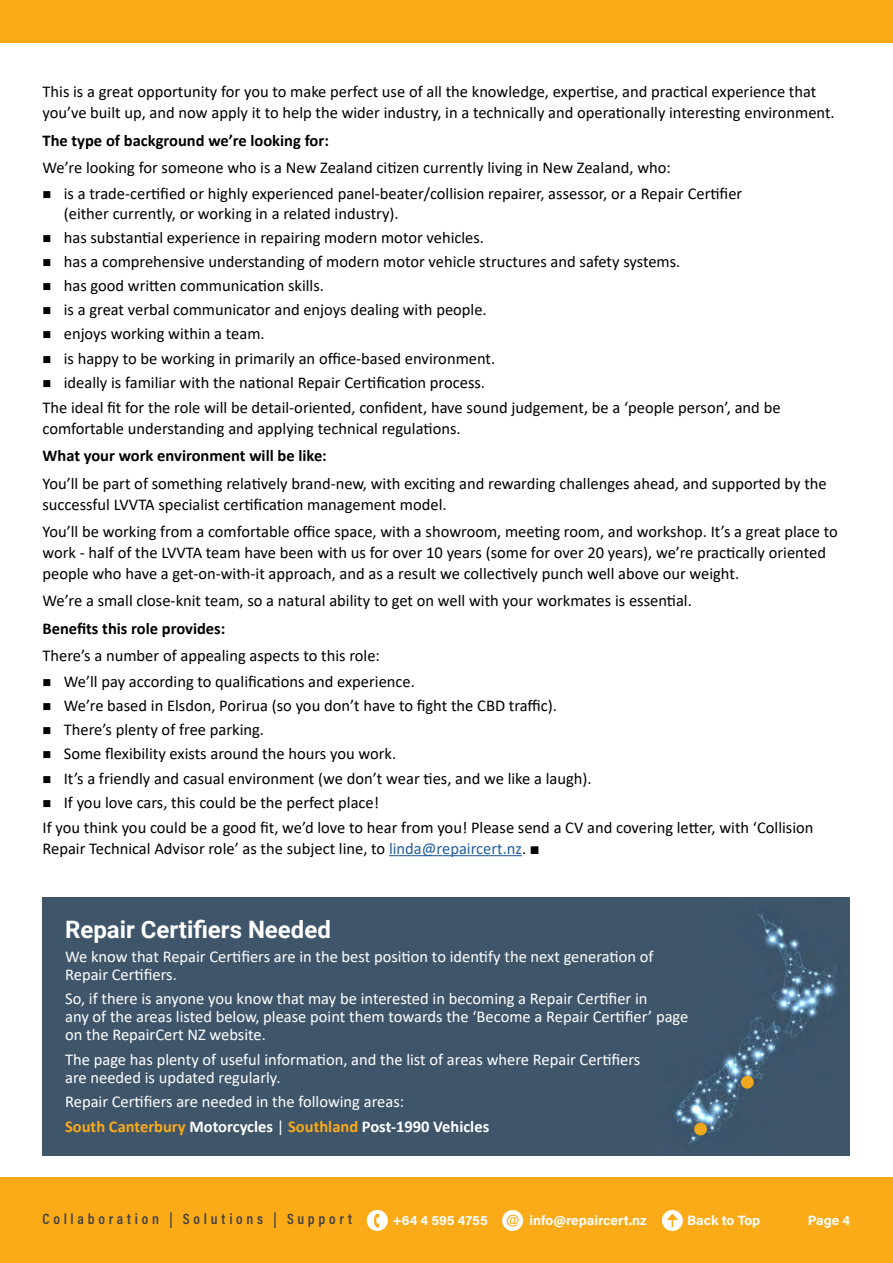
<style>
.page{position:relative;width:893px;height:1263px;background:#fff}
.page>*{position:absolute;margin:0;border:0;box-sizing:border-box;transform-origin:0 0}
.t1{font:700 24px "Roboto";color:#fff}
.t2{font:16.5px/21px "Calibri";color:#000}
.t3{font:16.5px/18px "Calibri";color:#fff}
.t4{font:700 16.5px "Calibri";color:#000}
.t5{font:600 15px "Acumin Pro Cond";letter-spacing:.25em;color:#414042}
.t6{font:700 13.5px "Acumin Pro";color:#fff}
.s1{color:#215e9e}
.s2{font-weight:700;color:#fbab18}
.s3{font-weight:700}
</style>
<div class="page">
<div style="left:0;top:0;width:893px;height:43px;background:#fbab18"></div>
<div style="left:0;top:1178px;width:893px;height:85px;background:#fbab18"></div>
<div style="left:367px;top:1210px;width:21px;height:21px;background:#fff;border-radius:50%"></div>
<svg style="left:374px;top:1214px;width:5px;height:13px"></svg>
<div style="left:502px;top:1210px;width:21px;height:21px;background:#fff;border-radius:50%"></div>
<svg style="left:507px;top:1215px;width:12px;height:11px"></svg>
<div style="left:662px;top:1210px;width:21px;height:21px;background:#fff;border-radius:50%"></div>
<svg style="left:666px;top:1214px;width:12px;height:13px"></svg>
<div style="left:43px;top:897px;width:807px;height:258px;background:#3f556a"></div>
<img style="left:673px;top:914px;width:164px;height:232px">
<div style="left:741px;top:1076px;width:13px;height:13px;background:#f0a91e;border-radius:50%"></div>
<div style="left:694px;top:1123px;width:13px;height:12px;background:#f0a91e;border-radius:50%"></div>
<hr style="left:389px;top:855px;width:133px;height:1px;background:#215e9e">
<p class="t2" style="left:43px;top:81px;width:794px">This is a great opportunity for you to make perfect use of all the knowledge, expertise, and practical experience that you’ve built up, and now apply it to help the wider industry, in a technically and operationally interesting environment.</p>
<p class="t4" style="left:43px;top:129px;width:288px">The type of background we’re looking for:</p>
<p class="t2" style="left:64px;top:154px;width:680px;line-height:26.2px;text-indent:-21px">We’re looking for someone who is a New Zealand citizen currently living in New Zealand, who:<br>is a trade-certified or highly experienced panel-beater/collision repairer, assessor, or a Repair Certifier</p>
<p class="t2" style="left:64px;top:203px;width:336px">(either currently, or working in a related industry).</p>
<p class="t2" style="left:64px;top:227px;width:422px">has substantial experience in repairing modern motor vehicles.</p>
<p class="t2" style="left:64px;top:251px;width:618px">has a comprehensive understanding of modern motor vehicle structures and safety systems.</p>
<p class="t2" style="left:64px;top:275px;width:262px">has good written communication skills.</p>
<p class="t2" style="left:64px;top:299px;width:424px">is a great verbal communicator and enjoys dealing with people.</p>
<p class="t2" style="left:64px;top:323px;width:202px">enjoys working within a team.</p>
<p class="t2" style="left:64px;top:347px;width:433px">is happy to be working in primarily an office-based environment.</p>
<p class="t2" style="left:64px;top:371px;width:423px">ideally is familiar with the national Repair Certification process.</p>
<p class="t2" style="left:43px;top:396px;width:739px">The ideal fit for the role will be detail-oriented, confident, have sound judgement, be a ‘people person’, and be</p>
<p class="t2" style="left:43px;top:417px;width:420px">comfortable understanding and applying technical regulations.</p>
<p class="t4" style="left:43px;top:444px;width:286px">What your work environment will be like:</p>
<p class="t2" style="left:43px;top:472px;width:786px">You’ll be part of something relatively brand-new, with exciting and rewarding challenges ahead, and supported by the successful LVVTA specialist certification management model.</p>
<p class="t2" style="left:43px;top:520px;width:797px">You’ll be working from a comfortable office space, with a showroom, meeting room, and workshop. It’s a great place to work - half of the LVVTA team have been with us for over 10 years (some for over 20 years), we’re practically oriented people who have a get-on-with-it approach, and as a result we collectively punch well above our weight.</p>
<p class="t2" style="left:43px;top:590px;width:651px">We’re a small close-knit team, so a natural ability to get on well with your workmates is essential.</p>
<p class="t4" style="left:43px;top:616px;width:184px">Benefits this role provides:</p>
<p class="t2" style="left:64px;top:642px;width:353px;line-height:26.2px;text-indent:-21px">There’s a number of appealing aspects to this role:<br>We’ll pay according to qualifications and experience.</p>
<p class="t2" style="left:64px;top:695px;width:495px">We’re based in Elsdon, Porirua (so you don’t have to fight the CBD traffic).</p>
<p class="t2" style="left:64px;top:719px;width:202px">There’s plenty of free parking.</p>
<p class="t2" style="left:64px;top:743px;width:334px">Some flexibility exists around the hours you work.</p>
<p class="t2" style="left:64px;top:767px;width:529px">It’s a friendly and casual environment (we don’t wear ties, and we like a laugh).</p>
<p class="t2" style="left:64px;top:791px;width:317px">If you love cars, this could be the perfect place!</p>
<p class="t2" style="left:43px;top:816px;width:772px">If you think you could be a good fit, we’d love to hear from you! Please send a CV and covering letter, with ‘Collision</p>
<p class="t2" style="left:43px;top:837px;width:499px">Repair Technical Advisor role’ as the subject line, to <span class="s1">linda@repaircert.nz</span>. ■</p>
<h1 class="t1" style="left:65px;top:912px;width:267px">Repair Certifiers Needed</h1>
<p class="t3" style="left:65px;top:947px;width:590px">We know that Repair Certifiers are in the best position to identify the next generation of<br>Repair Certifiers.</p>
<p class="t3" style="left:65px;top:989px;width:625px">So, if there is anyone you know that may be interested in becoming a Repair Certifier in<br>any of the areas listed below, please point them towards the ‘Become a Repair Certifier’ page on the RepairCert NZ website.</p>
<p class="t3" style="left:65px;top:1050px;width:577px">The page has plenty of useful information, and the list of areas where Repair Certifiers are needed is updated regularly.</p>
<p class="t3" style="left:65px;top:1089px;width:426px;line-height:24.3px">Repair Certifiers are needed in the following areas:<br><span class="s2">South Canterbury</span> <span class="s3">Motorcycles</span> | <span class="s2">Southland</span> <span class="s3">Post-1990 Vehicles</span></p>
<p class="t5" style="left:43px;top:1209px;width:311px">Collaboration | Solutions | Support</p>
<p class="t6" style="left:392px;top:1210px;width:97px">+64 4 595 4755</p>
<p class="t6" style="left:529px;top:1210px;width:119px">info@repaircert.nz</p>
<p class="t6" style="left:687px;top:1210px;width:75px">Back to Top</p>
<p class="t6" style="left:808px;top:1210px;width:44px">Page 4</p>
</div>
